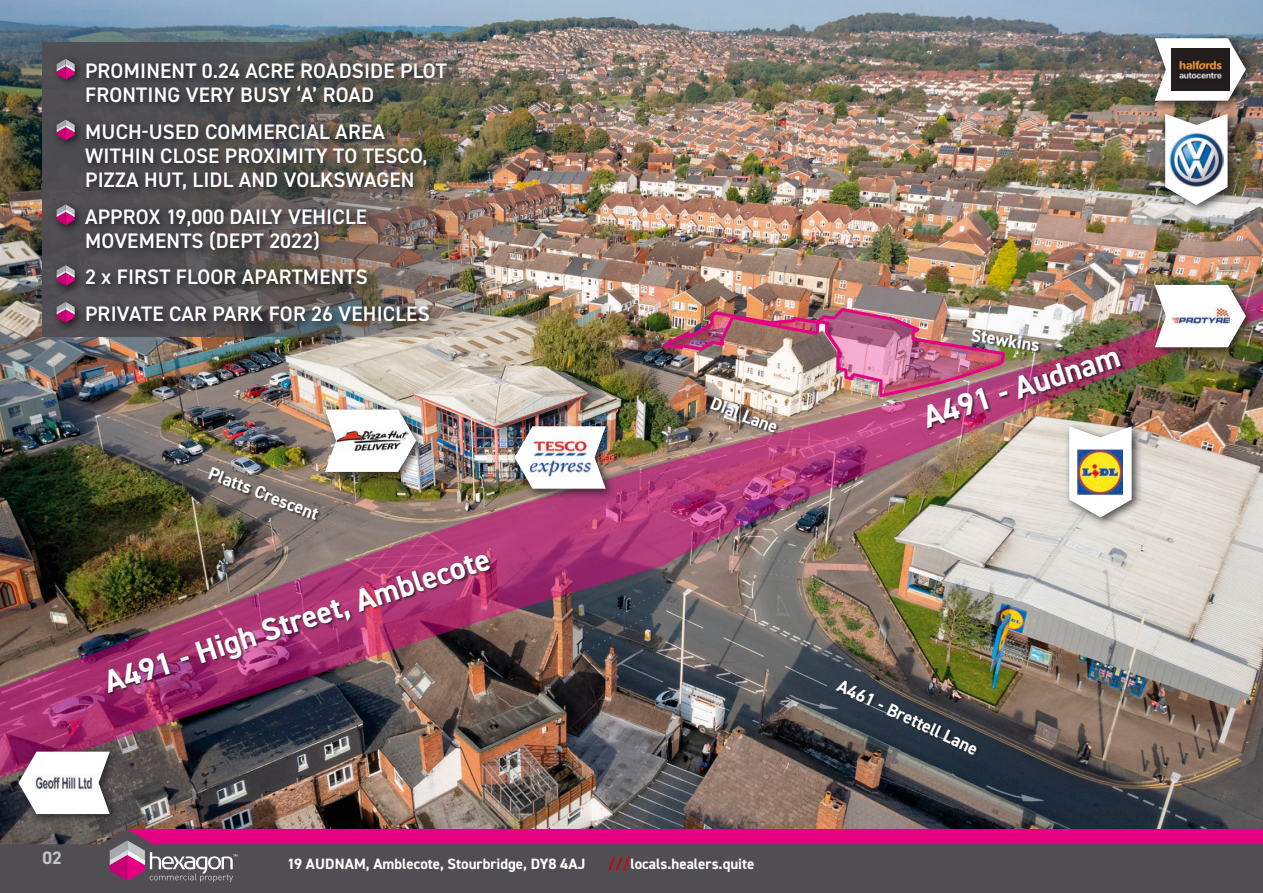
<style>
.page{position:relative;width:1263px;height:893px;background:#fff}
.page>*{position:absolute;margin:0;border:0;box-sizing:border-box;transform-origin:0 0}
.t1{font:700 31.5px "DIN2014";color:#fff}
.t2{font:600 21px/24px "DIN2014";letter-spacing:.01em;color:#fff}
.t3{font:700 18px "DIN2014";color:#fff}
.t4{font:700 18px "DIN2014";color:#c3c6c8}
.t5{font:700 15px "DIN2014";color:#fff}
.s1{color:#d1010e}
</style>
<div class="page">
<img style="left:0;top:0;width:1263px;height:829px">
<img style="left:0;top:285px;width:1263px;height:496px">
<div style="left:1064px;top:422px;width:79px;height:106px;background:#1b1c20;opacity:.75"></div>
<svg style="left:1069px;top:426px;width:62px;height:91px"></svg>
<img style="left:1078px;top:449px;width:45px;height:45px">
<div style="left:1150px;top:33px;width:106px;height:79px;background:#1b1c20;opacity:.75"></div>
<svg style="left:1155px;top:38px;width:91px;height:63px"></svg>
<img style="left:1171px;top:48px;width:58px;height:43px">
<div style="left:510px;top:421px;width:106px;height:79px;background:#1b1c20;opacity:.75"></div>
<img style="left:514px;top:426px;width:92px;height:63px">
<img style="left:530px;top:430px;width:60px;height:54px">
<div style="left:1160px;top:110px;width:79px;height:106px;background:#1b1c20;opacity:.75"></div>
<svg style="left:1165px;top:114px;width:62px;height:91px"></svg>
<img style="left:1169px;top:132px;width:54px;height:54px">
<div style="left:321px;top:404px;width:106px;height:79px;background:#1b1c20;opacity:.75"></div>
<svg style="left:325px;top:409px;width:91px;height:63px"></svg>
<img style="left:337px;top:417px;width:72px;height:48px">
<img style="left:43px;top:43px;width:465px;height:294px">
<svg style="left:52px;top:55px;width:405px;height:278px;background:#56514e"></svg>
<svg style="left:57px;top:59px;width:18px;height:21px"></svg>
<svg style="left:57px;top:120px;width:18px;height:20px"></svg>
<svg style="left:57px;top:204px;width:18px;height:21px"></svg>
<svg style="left:57px;top:265px;width:18px;height:21px"></svg>
<svg style="left:57px;top:302px;width:18px;height:21px"></svg>
<svg style="left:0;top:829px;width:1263px;height:64px;background:#713c5d"></svg>
<svg style="left:110px;top:840px;width:127px;height:42px;background:#876079"></svg>
<div style="left:208px;top:467px;width:114px;height:56px;background:#1b1c20;opacity:.75"></div>
<img style="left:655px;top:306px;width:352px;height:93px">
<div style="left:108px;top:555px;width:386px;height:141px;background:#1b1c20;opacity:.75"></div>
<div style="left:835px;top:681px;width:145px;height:76px;background:#1b1c20;opacity:.75"></div>
<div style="left:1150px;top:280px;width:106px;height:78px;background:#1b1c20;opacity:.75"></div>
<svg style="left:1155px;top:285px;width:91px;height:62px"></svg>
<img style="left:1171px;top:307px;width:58px;height:18px">
<div style="left:14px;top:746px;width:106px;height:79px;background:#1b1c20;opacity:.75"></div>
<svg style="left:19px;top:752px;width:91px;height:62px"></svg>
<img style="left:34px;top:774px;width:61px;height:17px">
<div style="left:710px;top:397px;width:69px;height:39px;background:#1b1c20;opacity:.75"></div>
<div style="left:970px;top:329px;width:72px;height:26px;background:#1b1c20;opacity:.75"></div>
<div style="left:927px;top:351px;width:197px;height:80px;background:#1b1c20;opacity:.75"></div>
<p class="t2" style="left:85px;top:58px;width:363px">PROMINENT 0.24 ACRE ROADSIDE PLOT<br>FRONTING VERY BUSY ‘A’ ROAD</p>
<p class="t2" style="left:85px;top:119px;width:344px">MUCH-USED COMMERCIAL AREA<br>WITHIN CLOSE PROXIMITY TO TESCO,<br>PIZZA HUT, LIDL AND VOLKSWAGEN</p>
<p class="t2" style="left:85px;top:204px;width:283px">APPROX 19,000 DAILY VEHICLE<br>MOVEMENTS (DEPT 2022)</p>
<p class="t2" style="left:85px;top:265px;width:284px">2 x FIRST FLOOR APARTMENTS</p>
<p class="t2" style="left:85px;top:301px;width:346px">PRIVATE CAR PARK FOR 26 VEHICLES</p>
<p class="t3" style="left:214px;top:461px;width:118px;rotate:21deg">Platts Crescent</p>
<p class="t1" style="left:99px;top:663px;width:405px;rotate:-18deg">A491 - High Street, Amblecote</p>
<p class="t3" style="left:716px;top:391px;width:72px;rotate:21deg">Dial Lane</p>
<p class="t4" style="left:43px;top:846px;width:21px">02</p>
<p class="t5" style="left:287px;top:854px;width:300px">19 AUDNAM, Amblecote, Stourbridge, DY8 4AJ</p>
<p class="t5" style="left:608px;top:854px;width:148px"><span class="s1">///</span>locals.healers.quite</p>
<p class="t3" style="left:973px;top:323px;width:71px;rotate:9deg">Stewkins</p>
<p class="t1" style="left:917px;top:398px;width:206px;rotate:-18deg">A491 - Audnam</p>
<p class="t3" style="left:843px;top:674px;width:155px;rotate:25deg">A461 - Brettell Lane</p>
</div>
